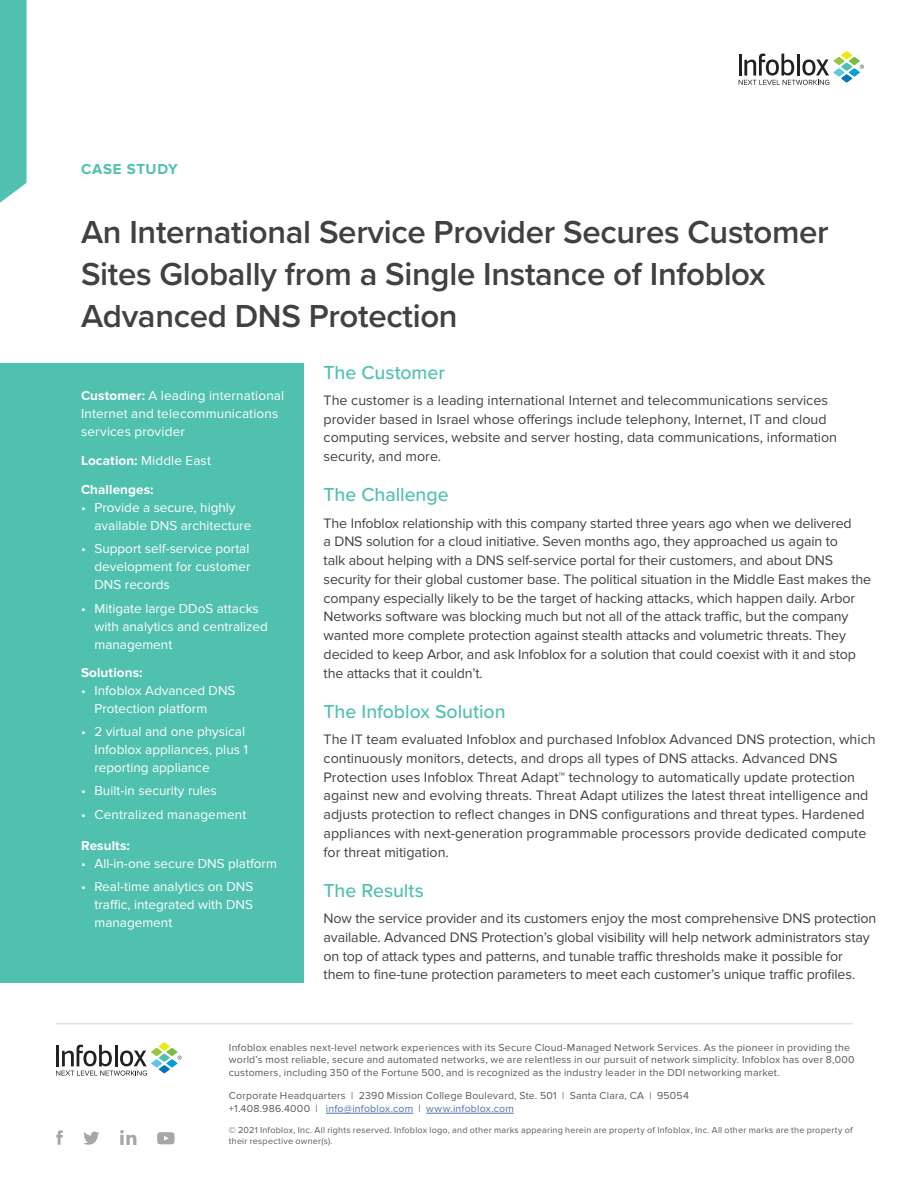
<style>
.page{position:relative;width:918px;height:1188px;background:#fff}
.page>*{position:absolute;margin:0;border:0;box-sizing:border-box;transform-origin:0 0}
.t1{font:600 33px/42px "Proxima Nova";letter-spacing:-.01em;color:#414042}
.t2{font:500 19.5px "Proxima Nova";letter-spacing:-.005em;color:#50c1af}
.t3{font:700 15px "Proxima Nova";letter-spacing:.05em;color:#50c1af}
.t4{font:14.25px/18.8px "Proxima Nova";letter-spacing:-.01em;color:#414042}
.t5{font:13.5px/18px "Proxima Nova";color:#fff}
.t6{font:700 13.5px/28.8px "Proxima Nova";letter-spacing:.01em;color:#fff}
.t7{font:10.5px/12.6px "Proxima Nova";letter-spacing:.02em;color:#58595b}
.t8{font:9px/10.8px "Proxima Nova";letter-spacing:.025em;color:#58595b}
.s1{font-weight:700}
.s2{font-weight:400}
.s3{color:#4f73ad}
</style>
<div class="page">
<svg style="left:0;top:0;width:27px;height:203px;background:#5bc5b4"></svg>
<svg style="left:739px;top:51px;width:125px;height:34px"></svg>
<div style="left:0;top:363px;width:303px;height:620px;background:#50c1af"></div>
<hr style="left:56px;top:1023px;width:797px;height:1px;background:#d2d3d3">
<hr style="left:326px;top:1113px;width:87px;height:1px;background:#4f73ad">
<hr style="left:426px;top:1113px;width:88px;height:1px;background:#4f73ad">
<svg style="left:56px;top:1130px;width:7px;height:15px"></svg>
<svg style="left:83px;top:1132px;width:16px;height:13px"></svg>
<svg style="left:157px;top:1132px;width:18px;height:12px"></svg>
<svg style="left:56px;top:1042px;width:126px;height:34px"></svg>
<svg style="left:120px;top:1130px;width:16px;height:15px"></svg>
<p class="t3" style="left:81px;top:160px;width:98px">CASE STUDY</p>
<h1 class="t1" style="left:81px;top:210px;width:749px">An International Service Provider Secures Customer<br>Sites Globally from a Single Instance of Infoblox<br>Advanced DNS Protection</h1>
<h2 class="t2" style="left:324px;top:358px;width:123px">The Customer</h2>
<p class="t4" style="left:324px;top:391px;width:515px">The customer is a leading international Internet and telecommunications services provider based in Israel whose offerings include telephony, Internet, IT and cloud computing services, website and server hosting, data communications, information security, and more.</p>
<h2 class="t2" style="left:324px;top:480px;width:126px">The Challenge</h2>
<p class="t4" style="left:324px;top:514px;width:549px">The Infoblox relationship with this company started three years ago when we delivered<br>a DNS solution for a cloud initiative. Seven months ago, they approached us again to<br>talk about helping with a DNS self-service portal for their customers, and about DNS security for their global customer base. The political situation in the Middle East makes the company especially likely to be the target of hacking attacks, which happen daily. Arbor Networks software was blocking much but not all of the attack traffic, but the company wanted more complete protection against stealth attacks and volumetric threats. They decided to keep Arbor, and ask Infoblox for a solution that could coexist with it and stop the attacks that it couldn’t.</p>
<h2 class="t2" style="left:324px;top:697px;width:184px">The Infoblox Solution</h2>
<p class="t4" style="left:324px;top:730px;width:554px">The IT team evaluated Infoblox and purchased Infoblox Advanced DNS protection, which continuously monitors, detects, and drops all types of DNS attacks. Advanced DNS Protection uses Infoblox Threat Adapt™ technology to automatically update protection against new and evolving threats. Threat Adapt utilizes the latest threat intelligence and adjusts protection to reflect changes in DNS configurations and threat types. Hardened appliances with next-generation programmable processors provide dedicated compute for threat mitigation.</p>
<h2 class="t2" style="left:324px;top:876px;width:102px">The Results</h2>
<p class="t4" style="left:324px;top:909px;width:554px">Now the service provider and its customers enjoy the most comprehensive DNS protection available. Advanced DNS Protection’s global visibility will help network administrators stay on top of attack types and patterns, and tunable traffic thresholds make it possible for them to fine-tune protection parameters to meet each customer’s unique traffic profiles.</p>
<p class="t5" style="left:81px;top:387px;width:205px"><span class="s1">Customer:</span> A leading international<br>Internet and telecommunications services provider</p>
<p class="t6" style="left:81px;top:446px;width:132px">Location: <span class="s2">Middle East<br></span>Challenges:</p>
<p class="t5" style="left:94px;top:499px;width:158px;text-indent:-14px">• Provide a secure, highly available DNS architecture</p>
<p class="t5" style="left:94px;top:540px;width:157px;text-align:justify;text-indent:-14px">• Support self-service portal development for customer DNS records</p>
<p class="t5" style="left:94px;top:599px;width:175px;text-indent:-14px">• Mitigate large DDoS attacks with analytics and centralized management</p>
<p class="t6" style="left:81px;top:659px;width:63px">Solutions:</p>
<p class="t5" style="left:94px;top:682px;width:143px;text-indent:-14px">• Infoblox Advanced DNS<br>Protection platform</p>
<p class="t5" style="left:94px;top:723px;width:155px;text-indent:-14px">• 2 virtual and one physical<br>Infoblox appliances, plus 1 reporting appliance</p>
<p class="t5" style="left:81px;top:782px;width:137px">• Built-in security rules</p>
<p class="t5" style="left:81px;top:805px;width:167px">• Centralized management</p>
<p class="t6" style="left:81px;top:831px;width:51px">Results:</p>
<p class="t5" style="left:81px;top:855px;width:197px">• All-in-one secure DNS platform</p>
<p class="t5" style="left:94px;top:878px;width:160px;text-align:justify;text-indent:-14px">• Real-time analytics on DNS traffic, integrated with DNS management</p>
<p class="t7" style="left:229px;top:1041px;width:627px">Infoblox enables next-level network experiences with its Secure Cloud-Managed Network Services. As the pioneer in providing the world’s most reliable, secure and automated networks, we are relentless in our pursuit of network simplicity. Infoblox has over 8,000 customers, including 350 of the Fortune 500, and is recognized as the industry leader in the DDI networking market.</p>
<p class="t7" style="left:229px;top:1090px;width:462px">Corporate Headquarters | 2390 Mission College Boulevard, Ste. 501 | Santa Clara, CA | 95054 +1.408.986.4000 | <span class="s3">info@infoblox.com</span> | <span class="s3">www.infoblox.com</span></p>
<p class="t8" style="left:229px;top:1125px;width:625px">© 2021 Infoblox, Inc. All rights reserved. Infoblox logo, and other marks appearing herein are property of Infoblox, Inc. All other marks are the property of their respective owner(s).</p>
</div>
